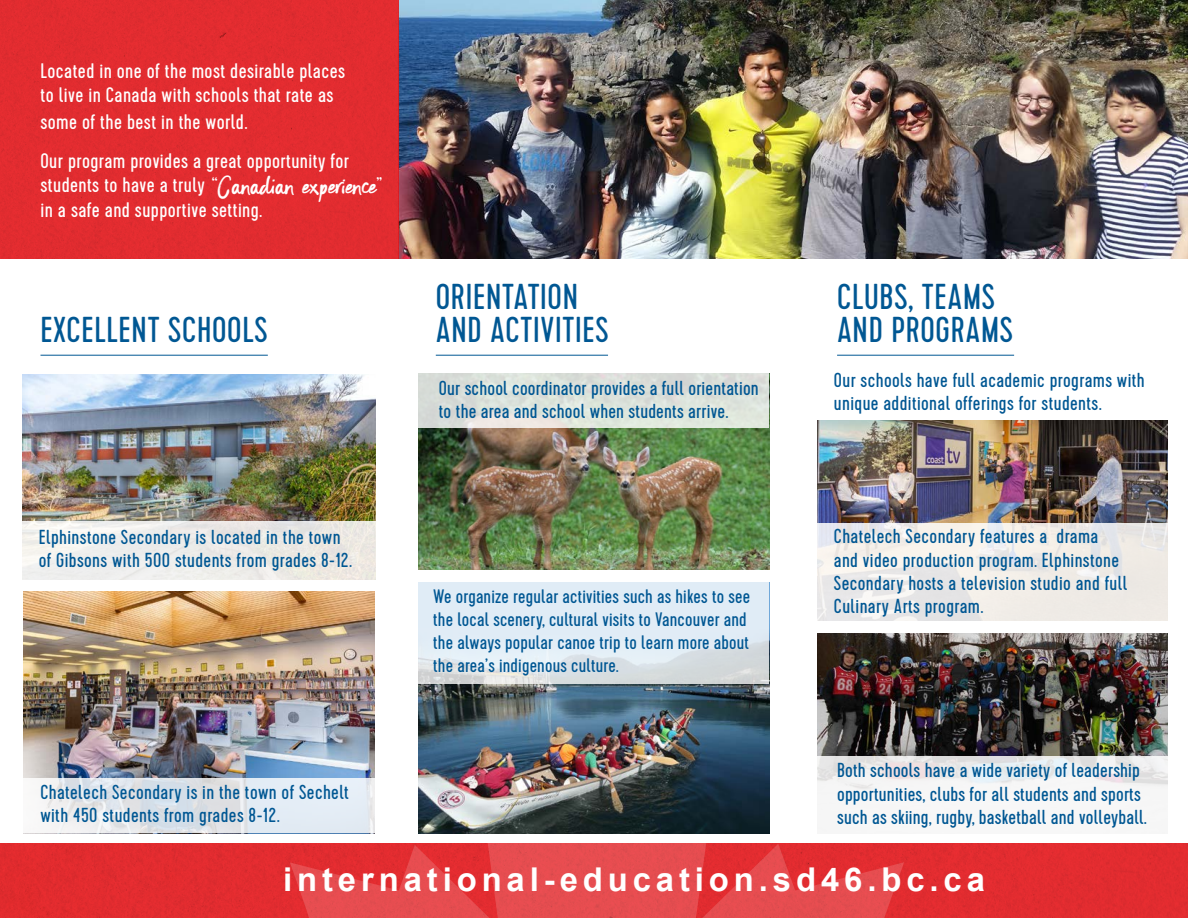
<style>
.page{position:relative;width:1188px;height:918px;background:#fff}
.page>*{position:absolute;margin:0;border:0;box-sizing:border-box;transform-origin:0 0}
.Adventure_age{font:38.7px "outbound";color:#fff}
.Adventure_age-2{font:36px/33px "Cervo";letter-spacing:.02em;color:#005793}
.Adventure_age-3{font:700 32.85px "Arial";letter-spacing:.15em;color:#fff}
.Adventure_age-4{font:21px/24px "Cervo";letter-spacing:.02em;color:#fff}
.Adventure_age-5{font:20.25px/23.2px "Cervo";letter-spacing:.02em;color:#005793}
.Adventure_age-6{font:19.5px/23.2px "Cervo";letter-spacing:.01em;color:#005793}
</style>
<div class="page">
<img style="left:419px;top:428px;width:350px;height:142px">
<img style="left:23px;top:374px;width:353px;height:147px">
<img style="left:817px;top:633px;width:351px;height:123px">
<svg style="left:904px;top:756px;width:264px;height:32px"></svg>
<img style="left:24px;top:592px;width:350px;height:186px">
<div style="left:0;top:843px;width:1188px;height:75px;background:#e22c2f"></div>
<svg style="left:290px;top:641px;width:614px;height:277px"></svg>
<img style="left:398px;top:0;width:790px;height:259px">
<div style="left:0;top:0;width:398px;height:259px;background:#e22c30"></div>
<svg style="left:42px;top:778px;width:332px;height:55px;background:#e2e7ed"></svg>
<hr style="left:40px;top:355px;width:228px;height:1px;background:#005793">
<hr style="left:436px;top:355px;width:172px;height:1px;background:#005793">
<hr style="left:837px;top:355px;width:177px;height:1px;background:#005793">
<img style="left:817px;top:420px;width:351px;height:103px">
<div style="left:14px;top:521px;width:369px;height:58px;background:linear-gradient(to right,#f2f3f2,#eae6e1)"></div>
<svg style="left:419px;top:374px;width:350px;height:54px;background:#dce1da"></svg>
<svg style="left:817px;top:523px;width:351px;height:98px;background:#eeebe8"></svg>
<img style="left:419px;top:684px;width:350px;height:149px">
<svg style="left:419px;top:582px;width:350px;height:102px;background:#dee8f0"></svg>
<p class="Adventure_age-4" style="left:40px;top:59px;width:306px">Located in one of the most desirable places to live in Canada with schools that rate as</p>
<p class="Adventure_age-4" style="left:40px;top:103px;width:310px;line-height:39px">some of the best in the world.<br>Our program provides a great opportunity for</p>
<p class="Adventure_age-4" style="left:40px;top:173px;width:166px">students to have a truly</p>
<p class="Adventure_age-4" style="left:40px;top:198px;width:223px">in a safe and supportive setting.</p>
<p class="Adventure_age" style="left:211px;top:166px;width:173px">“Canadian experience”</p>
<p class="Adventure_age-2" style="left:40px;top:314px;width:229px">EXCELLENT SCHOOLS</p>
<p class="Adventure_age-5" style="left:39px;top:526px;width:315px">Elphinstone Secondary is located in the town of Gibsons with 500 students from grades 8-12.</p>
<p class="Adventure_age-5" style="left:40px;top:781px;width:310px">Chatelech Secondary is in the town of Sechelt with 450 students from grades 8-12.</p>
<p class="Adventure_age-2" style="left:436px;top:281px;width:174px">ORIENTATION<br>AND ACTIVITIES</p>
<p class="Adventure_age-2" style="left:837px;top:281px;width:177px">CLUBS, TEAMS<br>AND PROGRAMS</p>
<p class="Adventure_age-5" style="left:439px;top:377px;width:322px">Our school coordinator provides a full orientation to the area and school when students arrive.</p>
<p class="Adventure_age-6" style="left:433px;top:585px;width:318px">We organize regular activities such as hikes to see the local scenery, cultural visits to Vancouver and the always popular canoe trip to learn more about the area’s indigenous culture.</p>
<p class="Adventure_age-5" style="left:834px;top:369px;width:312px">Our schools have full academic programs with unique additional offerings for students.</p>
<p class="Adventure_age-5" style="left:834px;top:526px;width:295px">Chatelech Secondary features a drama and video production program. Elphinstone Secondary hosts a television studio and full Culinary Arts program.</p>
<p class="Adventure_age-5" style="left:837px;top:759px;width:311px">Both schools have a wide variety of leadership opportunities, clubs for all students and sports such as skiing, rugby, basketball and volleyball.</p>
<p class="Adventure_age-3" style="left:283px;top:858px;width:703px">international-education.sd46.bc.ca</p>
</div>
